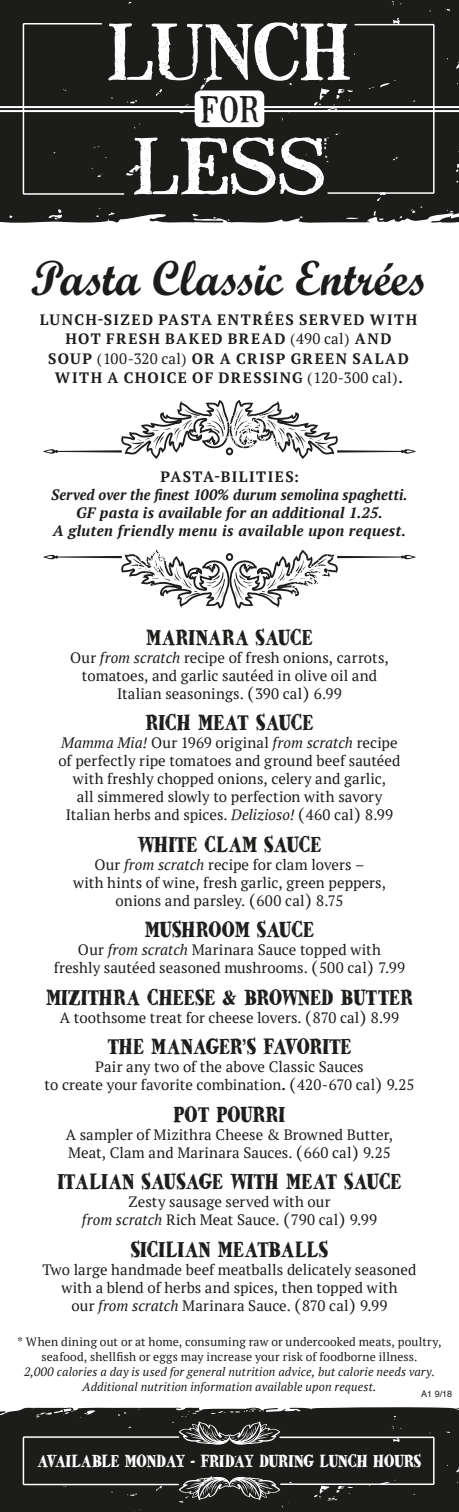
<style>
.page{position:relative;width:459px;height:1512px;background:#fff}
.page>*{position:absolute;margin:0;border:0;box-sizing:border-box;transform-origin:0 0}
.t1{font:72px/114.3px "Mailart Rubberstamp";letter-spacing:-.04em;color:#fff;text-align:center;scale:1.25 1}
.t2{font:700 49.5px "Script MT Std";letter-spacing:-.005em;color:#1c1c1a;scale:.96 1}
.t3{font:33.3px "Mailart Rubberstamp";color:#1c1c1a}
.t4{font:500 18px "HVD Bodedo";letter-spacing:-.05em;color:#1c1c1a;scale:.8 1}
.t5{font:500 18px "HVD Bodedo";letter-spacing:-.03em;color:#1c1c1a;scale:.8 1}
.t6{font:15px/18px "PT Serif";letter-spacing:.005em;color:#1c1c1a;text-align:center}
.t7{font:700 15px/19.5px "PT Serif";letter-spacing:.095em;color:#1c1c1a;text-align:center}
.t8{font:italic 700 15px/18px "PT Serif";letter-spacing:.015em;color:#1c1c1a;text-align:center;scale:.95 1}
.t9{font:500 14.4px "HVD Bodedo";letter-spacing:-.06em;color:#fff;scale:.8 1}
.t10{font:12px/15px "PT Serif";letter-spacing:.01em;color:#1c1c1a;text-align:center}
.t11{font:italic 12px/15px "PT Serif";letter-spacing:.01em;color:#1c1c1a;text-align:center}
.t12{font:9px "Helvetica";color:#1c1c1a}
.s1{font-weight:400}
.s2{font-style:italic}
.s3{font-size:18px}
.s4{font-weight:700}
</style>
<div class="page">
<svg style="left:43px;top:549px;width:373px;height:60px"></svg>
<svg style="left:43px;top:400px;width:373px;height:59px"></svg>
<svg style="left:0;top:1407px;width:459px;height:105px;background:#262624"></svg>
<svg style="left:22px;top:1421px;width:413px;height:79px;background:#2d2d2b"></svg>
<div style="left:0;top:0;width:459px;height:223px;background:#1c1c1a"></div>
<div style="left:22px;top:22px;width:103px;height:173px;background:#1c1c1a"></div>
<div style="left:327px;top:23px;width:108px;height:172px;background:#1c1c1a"></div>
<hr style="left:0;top:106px;width:459px;height:2px;background:#fff">
<hr style="left:0;top:110px;width:459px;height:2px;background:#fff">
<div style="left:195px;top:90px;width:69px;height:37px;background:#fff;border-radius:6px"></div>
<h1 class="t1" style="left:105px;top:-7px;width:200px">LUNCH<br>LESS</h1>
<h3 class="t3" style="left:199px;top:86px;width:61px">FOR</h3>
<h2 class="t2" style="left:31px;top:248px;width:415px">Pasta Classic Entrées</h2>
<p class="t7" style="left:40px;top:310px;width:379px">LUNCH-SIZED PASTA ENTRÉES SERVED WITH HOT FRESH BAKED BREAD <span class="s1">(490 cal)</span> AND<br>SOUP <span class="s1">(100-320 cal)</span> OR A CRISP GREEN SALAD WITH A CHOICE OF DRESSING <span class="s1">(120-300 cal)</span>.</p>
<p class="t7" style="left:161px;top:467px;width:140px">PASTA-BILITIES:</p>
<p class="t8" style="left:51px;top:485px;width:377px">Served over the finest 100% durum semolina spaghetti.<br>GF pasta is available for an additional 1.25.<br>A gluten friendly menu is available upon request.</p>
<p class="t4" style="left:146px;top:624px;width:211px">MARINARA SAUCE</p>
<p class="t6" style="left:70px;top:648px;width:320px">Our <span class="s2">from scratch</span> recipe of fresh onions, carrots, tomatoes, and garlic sautéed in olive oil and<br>Italian seasonings. <span class="s3">(</span>390 cal<span class="s3">)</span> 6.99</p>
<p class="t4" style="left:145px;top:709px;width:212px">RICH MEAT SAUCE</p>
<p class="t6" style="left:58px;top:734px;width:344px"><span class="s2">Mamma Mia!</span> Our 1969 original <span class="s2">from scratch</span> recipe of perfectly ripe tomatoes and ground beef sautéed with freshly chopped onions, celery and garlic,<br>all simmered slowly to perfection with savory Italian herbs and spices. <span class="s2">Delizioso!</span> <span class="s3">(</span>460 cal<span class="s3">)</span> 8.99</p>
<p class="t4" style="left:137px;top:831px;width:232px">WHITE CLAM SAUCE</p>
<p class="t6" style="left:73px;top:855px;width:314px">Our <span class="s2">from scratch</span> recipe for clam lovers –<br>with hints of wine, fresh garlic, green peppers, onions and parsley. <span class="s3">(</span>600 cal<span class="s3">)</span> 8.75</p>
<p class="t4" style="left:145px;top:916px;width:214px">MUSHROOM SAUCE</p>
<p class="t6" style="left:54px;top:941px;width:353px">Our <span class="s2">from scratch</span> Marinara Sauce topped with freshly sautéed seasoned mushrooms. <span class="s3">(</span>500 cal<span class="s3">)</span> 7.99</p>
<p class="t4" style="left:46px;top:984px;width:461px">MIZITHRA CHEESE &amp; BROWNED BUTTER</p>
<p class="t6" style="left:60px;top:1008px;width:341px">A toothsome treat for cheese lovers. <span class="s3">(</span>870 cal<span class="s3">)</span> 8.99</p>
<p class="t4" style="left:107px;top:1033px;width:308px">THE MANAGER’S FAVORITE</p>
<p class="t6" style="left:45px;top:1058px;width:371px">Pair any two of the above Classic Sauces<br>to create your favorite combination<span class="s4">.</span> <span class="s3">(</span>420-670 cal<span class="s3">)</span> 9.25</p>
<p class="t5" style="left:173px;top:1101px;width:142px">POT POURRI</p>
<p class="t6" style="left:66px;top:1125px;width:329px;text-align:left">A sampler of Mizithra Cheese &amp; Browned Butter,<br>Meat, Clam and Marinara Sauces. <span class="s3">(</span>660 cal<span class="s3">)</span> 9.25</p>
<p class="t4" style="left:57px;top:1168px;width:433px">ITALIAN SAUSAGE WITH MEAT SAUCE</p>
<p class="t6" style="left:82px;top:1193px;width:297px">Zesty sausage served with our<br><span class="s2">from scratch</span> Rich Meat Sauce. <span class="s3">(</span>790 cal<span class="s3">)</span> 9.99</p>
<p class="t4" style="left:130px;top:1236px;width:249px">SICILIAN MEATBALLS</p>
<p class="t6" style="left:43px;top:1260px;width:375px">Two large handmade beef meatballs delicately seasoned with a blend of herbs and spices, then topped with<br>our <span class="s2">from scratch</span> Marinara Sauce. <span class="s3">(</span>870 cal<span class="s3">)</span> 9.99</p>
<p class="t10" style="left:17px;top:1334px;width:426px">* When dining out or at home, consuming raw or undercooked meats, poultry, seafood, shellfish or eggs may increase your risk of foodborne illness.</p>
<p class="t11" style="left:24px;top:1364px;width:412px">2,000 calories a day is used for general nutrition advice, but calorie needs vary.<br>Additional nutrition information available upon request.</p>
<p class="t12" style="left:421px;top:1387px;width:33px">A1 9/18</p>
<p class="t9" style="left:37px;top:1450px;width:482px">AVAILABLE MONDAY - FRIDAY DURING LUNCH HOURS</p>
</div>
